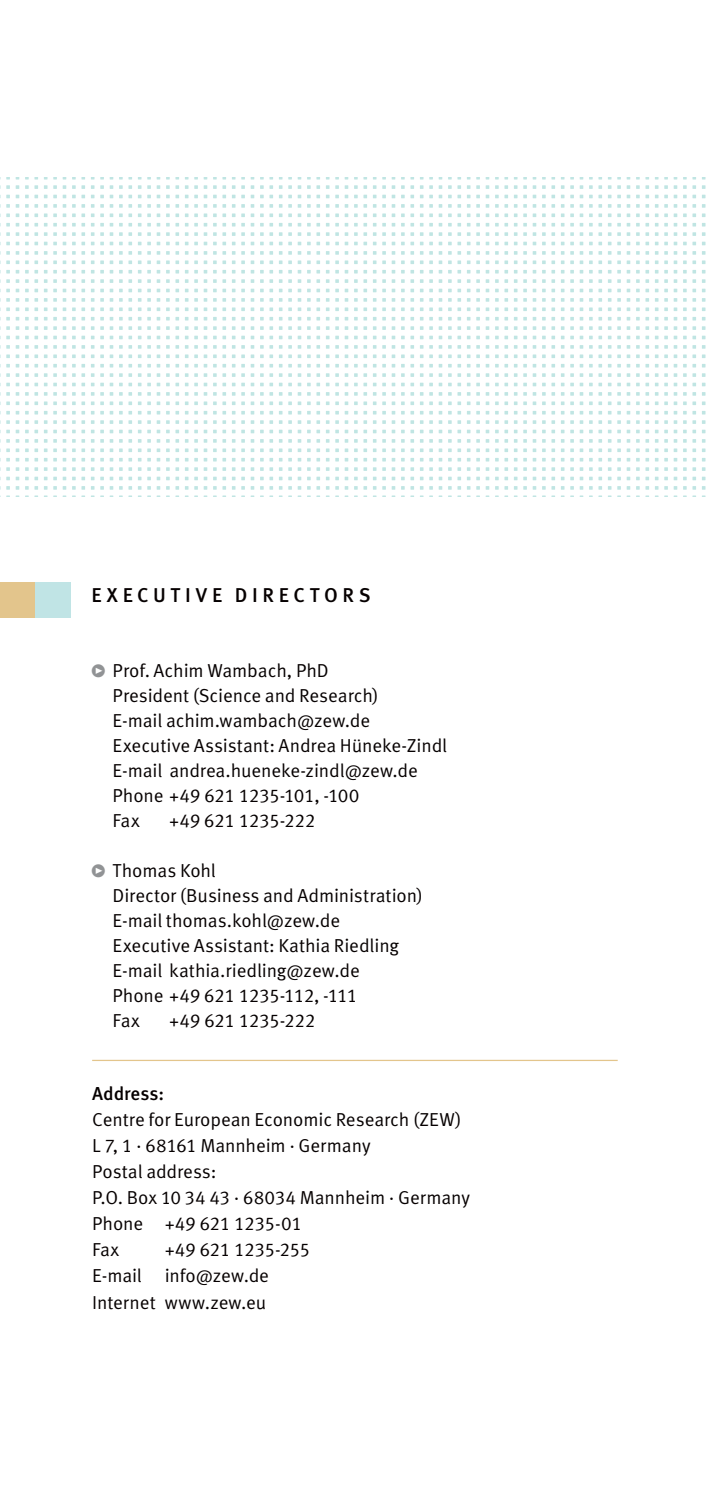
<style>
.page{position:relative;width:709px;height:1489px;background:#fff}
.page>*{position:absolute;margin:0;border:0;box-sizing:border-box;transform-origin:0 0}
.t1{font:500 20px "Meta Pro";letter-spacing:.23em;color:#060001}
.t2{font:18.75px/25px "Meta Pro";letter-spacing:-.01em;color:#060001}
.t3{font:500 18.75px "Meta Pro";letter-spacing:-.005em;color:#060001}
.s1{font-size:17.5px;color:#919395}
</style>
<div class="page">
<hr style="left:92px;top:1059px;width:525px;height:1px;background:#e3c58c">
<svg style="left:0;top:177px;width:706px;height:319px"></svg>
<div style="left:0;top:581px;width:36px;height:36px;background:#e3c58c"></div>
<div style="left:36px;top:581px;width:35px;height:36px;background:#c0e4e5"></div>
<p class="t1" style="left:91px;top:588px;width:281px">EXECUTIVE DIRECTORS</p>
<p class="t2" style="left:112px;top:660px;width:336px;text-indent:-21px"><span class="s1">-</span> Prof. Achim Wambach, PhD<br>President (Science and Research)<br>E-mail achim.wambach@zew.de<br>Executive Assistant: Andrea Hüneke-Zindl<br>E-mail andrea.hueneke-zindl@zew.de<br>Phone +49 621 1235-101, -100<br>Fax</p>
<p class="t2" style="left:169px;top:810px;width:148px">+49 621 1235-222</p>
<p class="t2" style="left:112px;top:860px;width:312px;text-indent:-21px"><span class="s1">-</span> Thomas Kohl<br>Director (Business and Administration)<br>E-mail thomas.kohl@zew.de<br>Executive Assistant: Kathia Riedling<br>E-mail kathia.riedling@zew.de<br>Phone +49 621 1235-112, -111<br>Fax</p>
<p class="t2" style="left:169px;top:1010px;width:148px">+49 621 1235-222</p>
<p class="t3" style="left:92px;top:1086px;width:73px">Address:</p>
<p class="t2" style="left:92px;top:1108px;width:379px;line-height:26px">Centre for European Economic Research (ZEW)<br>L 7, 1 · 68161 Mannheim · Germany<br>Postal address:<br>P.O. Box 10 34 43 · 68034 Mannheim · Germany<br>Phone +49 621 1235-01<br>Fax</p>
<p class="t2" style="left:92px;top:1238px;width:219px;line-height:26px;text-indent:73px">+49 621 1235-255<br>E-mail info@zew.de<br>Internet www.zew.eu</p>
</div>
